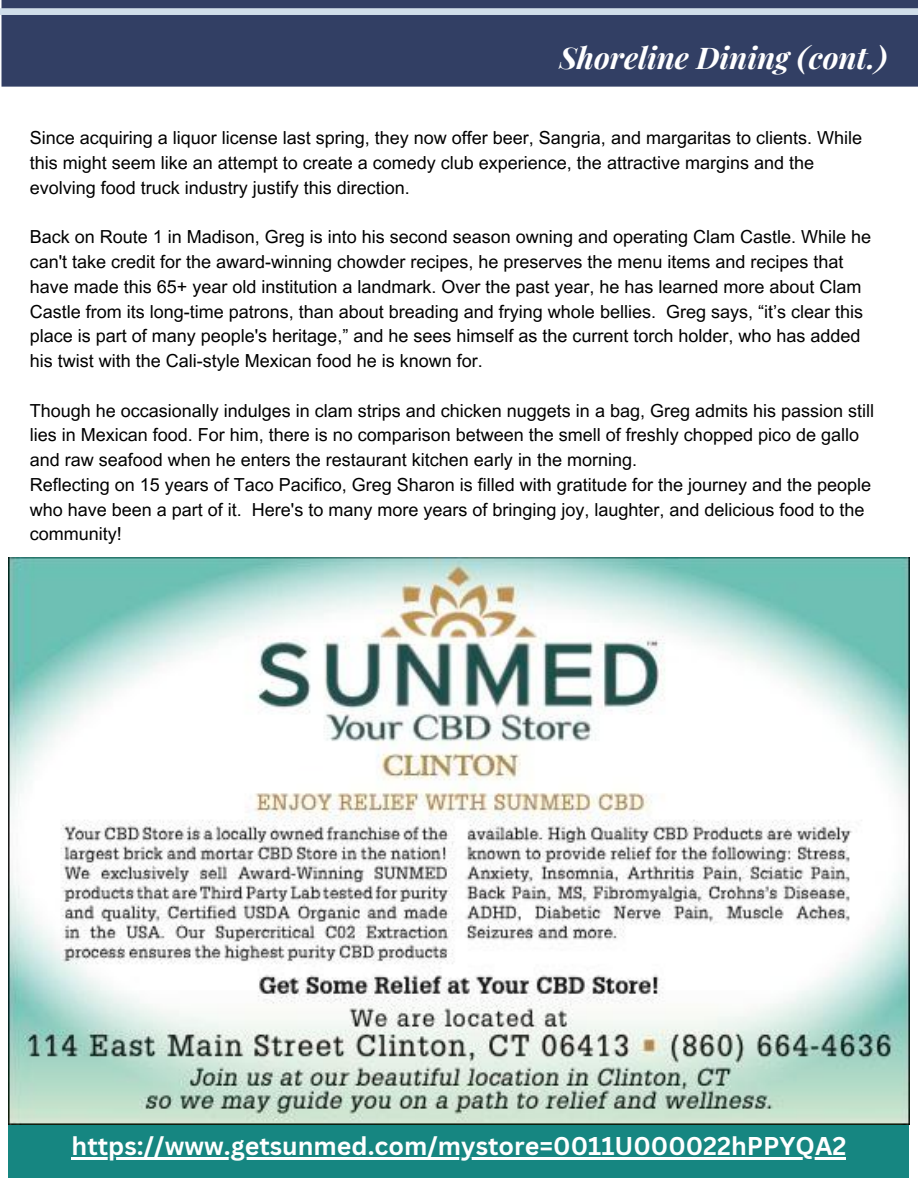
<style>
.page{position:relative;width:918px;height:1188px;background:#fff}
.page>*{position:absolute;margin:0;border:0;box-sizing:border-box;transform-origin:0 0}
.t1{font:italic 700 30px "Playfair Display";color:#fff}
.t2{font:700 25.05px "Canva Sans";color:#fff}
.t3{font:18px/24.8px "Arial MT Pro";color:#000}
</style>
<div class="page">
<div style="left:2px;top:0;width:916px;height:87px;background:#323f64"></div>
<div style="left:0;top:8px;width:918px;height:7px;background:#d0dee9"></div>
<div style="left:9px;top:1125px;width:900px;height:53px;background:#168681"></div>
<img style="left:9px;top:557px;width:900px;height:568px">
<hr style="left:72px;top:1158px;width:774px;height:2px;background:#fff">
<h1 class="t1" style="left:559px;top:37px;width:330px">Shoreline Dining (cont.)</h1>
<p class="t3" style="left:30px;top:128px;width:834px">Since acquiring a liquor license last spring, they now offer beer, Sangria, and margaritas to clients. While this might seem like an attempt to create a comedy club experience, the attractive margins and the evolving food truck industry justify this direction.</p>
<p class="t3" style="left:30px;top:227px;width:843px">Back on Route 1 in Madison, Greg is into his second season owning and operating Clam Castle. While he can't take credit for the award-winning chowder recipes, he preserves the menu items and recipes that have made this 65+ year old institution a landmark. Over the past year, he has learned more about Clam Castle from its long-time patrons, than about breading and frying whole bellies. Greg says, “it’s clear this place is part of many people's heritage,” and he sees himself as the current torch holder, who has added his twist with the Cali-style Mexican food he is known for.</p>
<p class="t3" style="left:30px;top:400px;width:846px">Though he occasionally indulges in clam strips and chicken nuggets in a bag, Greg admits his passion still lies in Mexican food. For him, there is no comparison between the smell of freshly chopped pico de gallo and raw seafood when he enters the restaurant kitchen early in the morning.<br>Reflecting on 15 years of Taco Pacifico, Greg Sharon is filled with gratitude for the journey and the people who have been a part of it. Here's to many more years of bringing joy, laughter, and delicious food to the community!</p>
<h2 class="t2" style="left:72px;top:1129px;width:776px">https://www.getsunmed.com/mystore=0011U000022hPPYQA2</h2>
</div>
